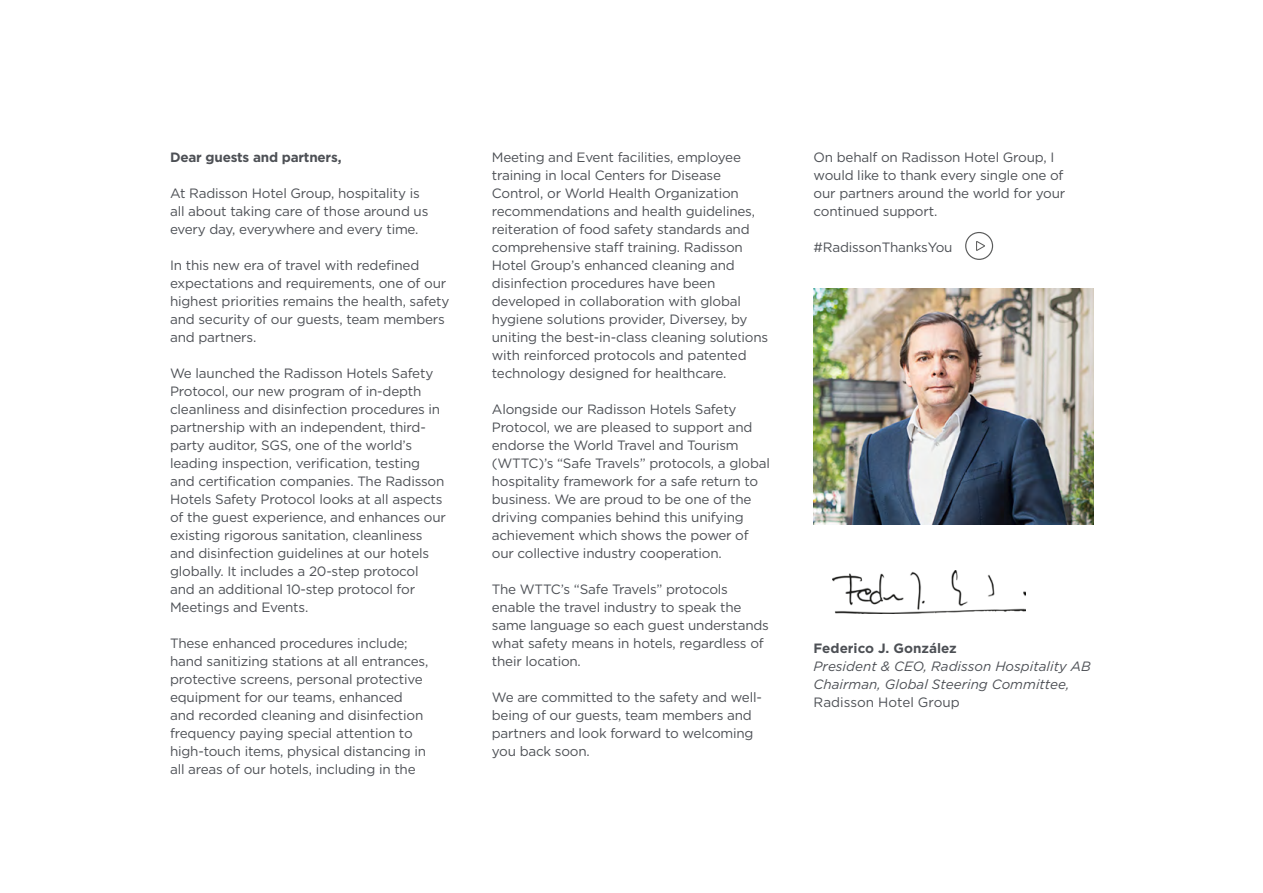
<style>
.page{position:relative;width:1263px;height:893px;background:#fff}
.page>*{position:absolute;margin:0;border:0;box-sizing:border-box;transform-origin:0 0}
.t1{font:13.5px/18px "Gotham";letter-spacing:-.015em;color:#4d5055}
.t2{font:italic 13.5px/18px "Gotham";color:#4d5055}
.t3{font:700 13.5px "Gotham";letter-spacing:-.015em;color:#4d5055}
</style>
<div class="page">
<img style="left:814px;top:288px;width:279px;height:237px">
<img style="left:832px;top:570px;width:194px;height:43px">
<svg style="left:965px;top:232px;width:28px;height:28px"></svg>
<p class="t3" style="left:170px;top:148px;width:173px">Dear guests and partners,</p>
<p class="t1" style="left:170px;top:184px;width:260px">At Radisson Hotel Group, hospitality is all about taking care of those around us every day, everywhere and every time.</p>
<p class="t1" style="left:170px;top:256px;width:281px">In this new era of travel with redefined expectations and requirements, one of our highest priorities remains the health, safety and security of our guests, team members and partners.</p>
<p class="t1" style="left:170px;top:364px;width:277px">We launched the Radisson Hotels Safety Protocol, our new program of in-depth cleanliness and disinfection procedures in partnership with an independent, third&shy;party auditor, SGS, one of the world’s leading inspection, verification, testing and certification companies. The Radisson Hotels Safety Protocol looks at all aspects of the guest experience, and enhances our existing rigorous sanitation, cleanliness and disinfection guidelines at our hotels globally. It includes a 20-step protocol and an additional 10-step protocol for Meetings and Events.</p>
<p class="t1" style="left:170px;top:634px;width:260px">These enhanced procedures include; hand sanitizing stations at all entrances, protective screens, personal protective equipment for our teams, enhanced and recorded cleaning and disinfection frequency paying special attention to high-touch items, physical distancing in all areas of our hotels, including in the</p>
<p class="t1" style="left:492px;top:148px;width:278px">Meeting and Event facilities, employee training in local Centers for Disease Control, or World Health Organization recommendations and health guidelines, reiteration of food safety standards and comprehensive staff training. Radisson Hotel Group’s enhanced cleaning and disinfection procedures have been developed in collaboration with global hygiene solutions provider, Diversey, by uniting the best-in-class cleaning solutions with reinforced protocols and patented technology designed for healthcare.</p>
<p class="t1" style="left:492px;top:400px;width:280px">Alongside our Radisson Hotels Safety Protocol, we are pleased to support and endorse the World Travel and Tourism (WTTC)’s “Safe Travels” protocols, a global hospitality framework for a safe return to business. We are proud to be one of the driving companies behind this unifying achievement which shows the power of our collective industry cooperation.</p>
<p class="t1" style="left:492px;top:580px;width:279px">The WTTC’s “Safe Travels” protocols enable the travel industry to speak the same language so each guest understands what safety means in hotels, regardless of their location.</p>
<p class="t1" style="left:492px;top:688px;width:272px">We are committed to the safety and well&shy;being of our guests, team members and partners and look forward to welcoming you back soon.</p>
<p class="t1" style="left:814px;top:148px;width:253px">On behalf on Radisson Hotel Group, I would like to thank every single one of our partners around the world for your continued support.</p>
<p class="t1" style="left:814px;top:238px;width:140px">#RadissonThanksYou</p>
<p class="t3" style="left:814px;top:639px;width:145px">Federico J. González</p>
<p class="t2" style="left:814px;top:657px;width:279px">President &amp; CEO, Radisson Hospitality AB<br>Chairman, Global Steering Committee,</p>
<p class="t1" style="left:814px;top:693px;width:148px">Radisson Hotel Group</p>
</div>
